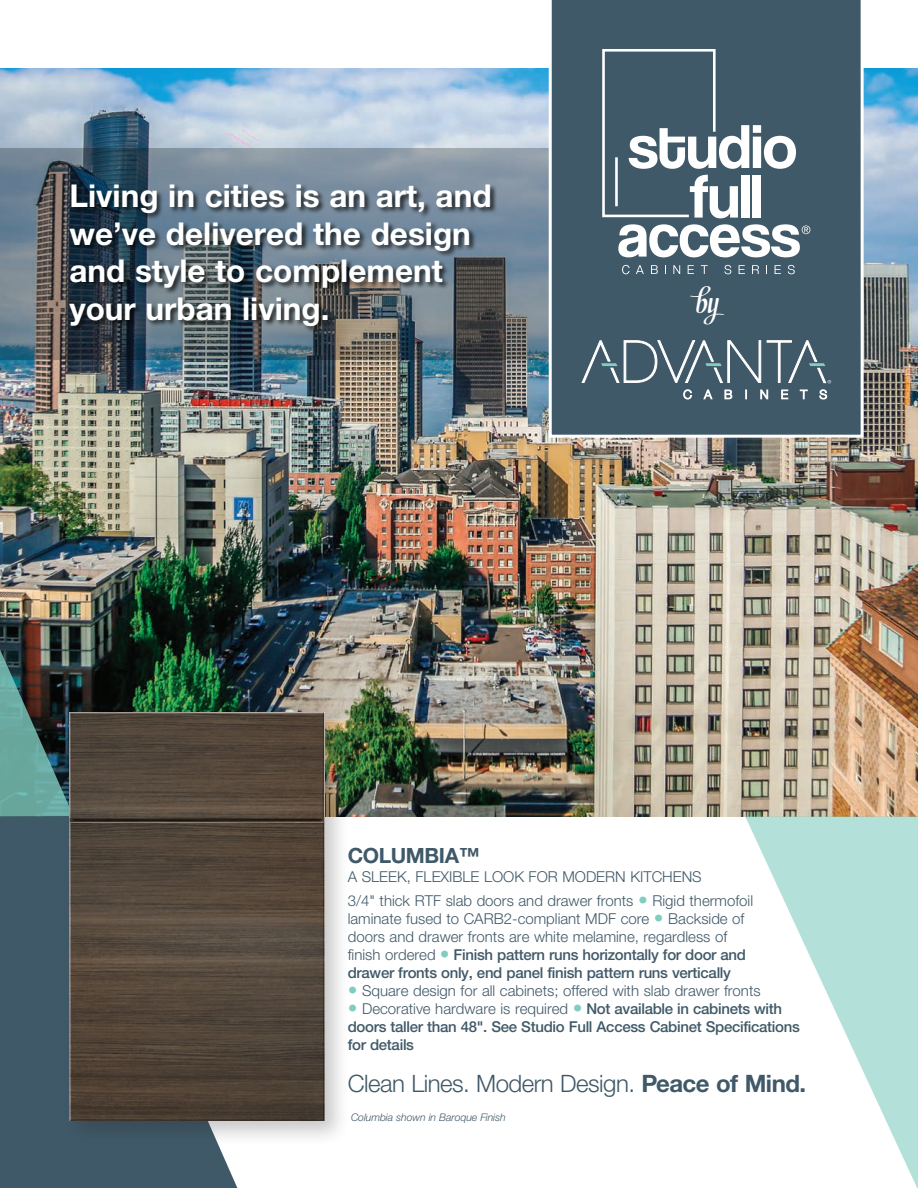
<style>
.page{position:relative;width:918px;height:1188px;background:#fff}
.page>*{position:absolute;margin:0;border:0;box-sizing:border-box;transform-origin:0 0}
.Cabinet_Nomenclature{font:700 31.5px "Helvetica Neue LT Std";color:#fff}
.t1{font:31.5px "Scaramouche 1";color:#fff}
.Headings{font:300 24px "Helvetica Neue LT Std";letter-spacing:-.02em;color:#405968}
.Headings-2{font:700 21px "Helvetica Neue LT Std";letter-spacing:-.02em;color:#405968}
.Headings-3{font:300 15px/18px "Helvetica Neue LT Std";color:#405968}
.Headings-4{font:500 15px/18px "Helvetica Neue LT Std";letter-spacing:-.02em;color:#405968}
.Cabinet_Nomenclature-2{font:italic 300 10.5px "Helvetica Neue LT Std";letter-spacing:-.01em;color:#405968}
.s1{font-size:19.5px;color:#81cdc1}
.s2{font-weight:500}
.s3{font-weight:300;font-size:19.5px;color:#81cdc1}
.s4{font-weight:300}
.s5{font-weight:700}
</style>
<div class="page">
<img style="left:0;top:68px;width:918px;height:748px">
<img style="left:0;top:619px;width:74px;height:197px">
<svg style="left:745px;top:816px;width:173px;height:372px"></svg>
<div style="left:0;top:816px;width:237px;height:372px;background:#405968"></div>
<img style="left:0;top:148px;width:547px;height:212px">
<svg style="left:547px;top:0;width:318px;height:439px;background:#4a6170"></svg>
<div style="left:68px;top:183px;width:429px;height:150px;background:#040503;opacity:.75"></div>
<div style="left:62px;top:705px;width:289px;height:442px;background:#231f20;opacity:.25"></div>
<img style="left:69px;top:712px;width:255px;height:408px">
<svg style="left:684px;top:390px;width:8px;height:9px"></svg>
<svg style="left:704px;top:390px;width:8px;height:9px"></svg>
<svg style="left:725px;top:390px;width:7px;height:9px"></svg>
<svg style="left:761px;top:390px;width:7px;height:9px"></svg>
<svg style="left:782px;top:390px;width:6px;height:9px"></svg>
<svg style="left:800px;top:390px;width:7px;height:9px"></svg>
<svg style="left:820px;top:390px;width:7px;height:9px"></svg>
<svg style="left:581px;top:340px;width:250px;height:44px;background:#5f7581"></svg>
<svg style="left:622px;top:265px;width:8px;height:9px"></svg>
<svg style="left:636px;top:265px;width:8px;height:9px"></svg>
<svg style="left:651px;top:265px;width:7px;height:9px"></svg>
<svg style="left:673px;top:265px;width:7px;height:9px"></svg>
<svg style="left:688px;top:265px;width:6px;height:9px"></svg>
<svg style="left:701px;top:265px;width:7px;height:9px"></svg>
<svg style="left:724px;top:265px;width:7px;height:9px"></svg>
<svg style="left:739px;top:265px;width:6px;height:9px"></svg>
<svg style="left:752px;top:265px;width:7px;height:9px"></svg>
<svg style="left:775px;top:265px;width:6px;height:9px"></svg>
<svg style="left:788px;top:265px;width:7px;height:9px"></svg>
<svg style="left:601px;top:48px;width:209px;height:209px"></svg>
<p class="Cabinet_Nomenclature" style="left:69px;top:176px;width:424px">Living in cities is an art, and</p>
<p class="Cabinet_Nomenclature" style="left:69px;top:214px;width:403px">we’ve delivered the design</p>
<p class="Cabinet_Nomenclature" style="left:69px;top:251px;width:375px">and style to complement</p>
<p class="Cabinet_Nomenclature" style="left:69px;top:289px;width:262px">your urban living.</p>
<p class="t1" style="left:695px;top:284px;width:24px">by</p>
<p class="Headings-2" style="left:348px;top:842px;width:133px">COLUMBIA™</p>
<p class="Headings-3" style="left:348px;top:868px;width:356px">A SLEEK, FLEXIBLE LOOK FOR MODERN KITCHENS</p>
<p class="Headings-3" style="left:348px;top:891px;width:407px">3/4" thick RTF slab doors and drawer fronts <span class="s1">•</span> Rigid thermofoil laminate fused to CARB2-compliant MDF core <span class="s1">•</span> Backside of doors and drawer fronts are white melamine, regardless of finish ordered <span class="s1">•</span> <span class="s2">Finish pattern runs horizontally for door and drawer fronts only, end panel finish pattern runs vertically</span></p>
<p class="Headings-3" style="left:348px;top:981px;width:414px"><span class="s1">•</span> Square design for all cabinets; offered with slab drawer fronts</p>
<p class="Headings-4" style="left:348px;top:999px;width:454px"><span class="s3">•</span> <span class="s4">Decorative hardware is required</span> <span class="s3">•</span> Not available in cabinets with doors taller than 48". See Studio Full Access Cabinet Specifications for details</p>
<p class="Headings" style="left:348px;top:1069px;width:460px">Clean Lines. Modern Design. <span class="s5">Peace of Mind.</span></p>
<p class="Cabinet_Nomenclature-2" style="left:351px;top:1111px;width:156px">Columbia shown in Baroque Finish</p>
</div>
